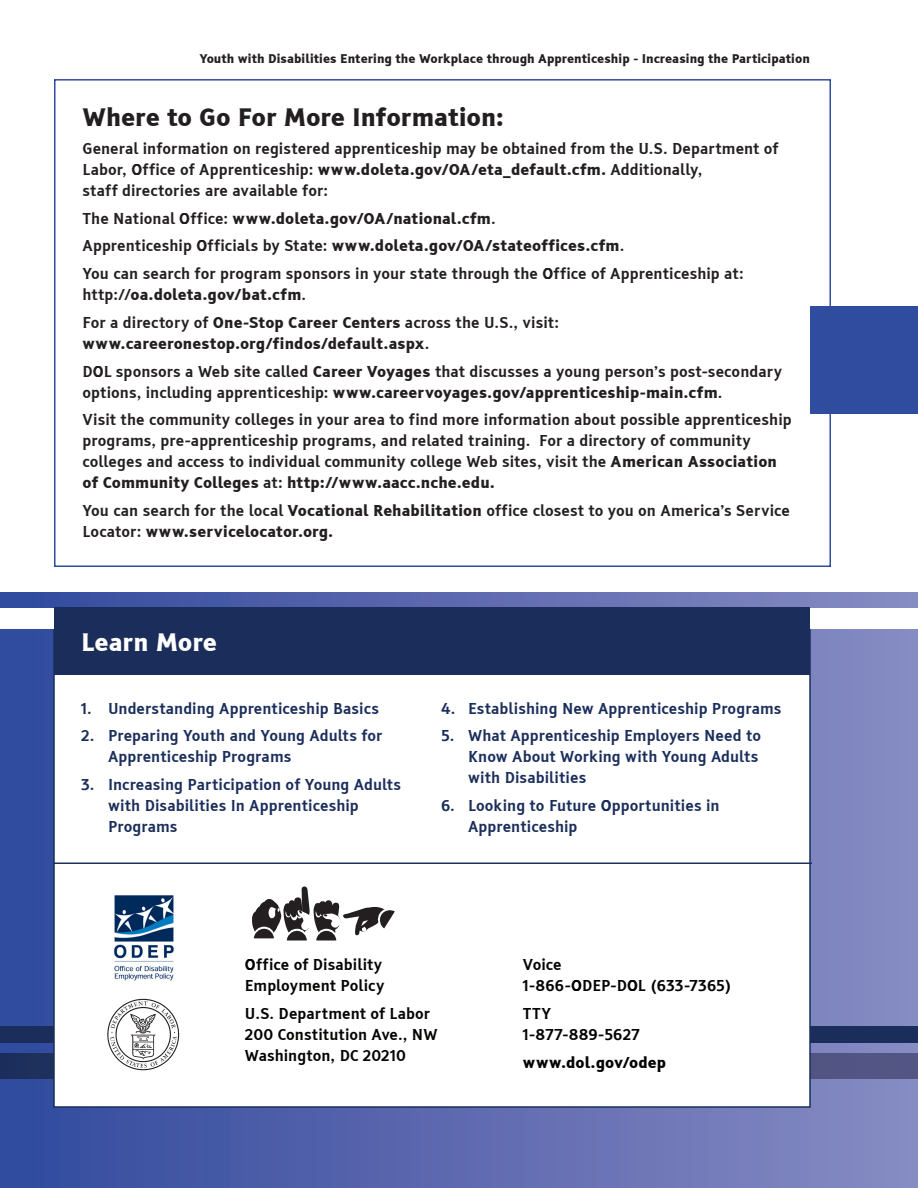
<style>
.page{position:relative;width:918px;height:1188px;background:#fff}
.page>*{position:absolute;margin:0;border:0;box-sizing:border-box;transform-origin:0 0}
.t1{font:700 24px "Tiresias L Pfont";letter-spacing:-.005em;color:#231f20}
.t2{font:700 24px "Tiresias L Pfont";letter-spacing:-.005em;color:#fff}
.t3{font:15px/21px "Tiresias L Pfont";letter-spacing:.005em;color:#231f20}
.t4{font:15px/21px "Tiresias L Pfont";letter-spacing:.005em;color:#1b2e5b}
.t5{font:15px/21px "Tiresias L Pfont";letter-spacing:.005em;color:#040503}
.t6{font:700 15px "Tiresias L Pfont";letter-spacing:.005em;color:#040503}
.t7{font:700 12px "Tiresias L Pfont";color:#231f20}
.s1{font-weight:700}
</style>
<div class="page">
<svg style="left:0;top:593px;width:918px;height:15px;background:#5967ab"></svg>
<div style="left:0;top:629px;width:918px;height:559px;background:linear-gradient(to right,#31499d,#888bc3)"></div>
<div style="left:0;top:1026px;width:918px;height:17px;background:#1b2e5b"></div>
<svg style="left:0;top:1053px;width:918px;height:26px;background:#404876"></svg>
<div style="left:810px;top:306px;width:108px;height:108px;background:#304c9f"></div>
<div style="left:53px;top:629px;width:758px;height:479px;background:#fff;border:2px solid #1b2e5b"></div>
<hr style="left:54px;top:862px;width:758px;height:2px;background:#1b2e5b">
<svg style="left:252px;top:886px;width:143px;height:54px"></svg>
<div style="left:54px;top:608px;width:756px;height:67px;background:#1b2e5b"></div>
<img style="left:107px;top:998px;width:73px;height:73px">
<img style="left:114px;top:895px;width:60px;height:86px">
<p class="t7" style="left:200px;top:51px;width:612px">Youth with Disabilities Entering the Workplace through Apprenticeship - Increasing the Participation</p>
<h1 class="t1" style="left:82px;top:102px;width:423px">Where to Go For More Information:</h1>
<p class="t3" style="left:82px;top:138px;width:698px">General information on registered apprenticeship may be obtained from the U.S. Department of<br>Labor, Office of Apprenticeship: <span class="s1">www.doleta.gov/OA/eta_default.cfm.</span> Additionally,<br>staff directories are available for:</p>
<p class="t3" style="left:82px;top:204px;width:663px;line-height:27.8px">The National Office: <span class="s1">www.doleta.gov/OA/national.cfm</span>.<br>Apprenticeship Officials by State: <span class="s1">www.doleta.gov/OA/stateoffices.cfm</span>.<br>You can search for program sponsors in your state through the Office of Apprenticeship at:</p>
<p class="t3" style="left:82px;top:281px;width:478px;line-height:27.8px">http://<span class="s1">oa.doleta.gov/bat.cfm</span>.<br>For a directory of <span class="s1">One-Stop Career Centers</span> across the U.S., visit:</p>
<p class="t3" style="left:82px;top:330px;width:701px;line-height:27.8px"><span class="s1">www.careeronestop.org/findos/default.aspx</span>.<br>DOL sponsors a Web site called <span class="s1">Career Voyages</span> that discusses a young person’s post-secondary</p>
<p class="t3" style="left:82px;top:378px;width:711px;line-height:27.8px">options, including apprenticeship: <span class="s1">www.careervoyages.gov/apprenticeship-main.cfm</span>.<br>Visit the community colleges in your area to find more information about possible apprenticeship</p>
<p class="t3" style="left:82px;top:431px;width:696px">programs, pre-apprenticeship programs, and related training. For a directory of community colleges and access to individual community college Web sites, visit the <span class="s1">American Association of Community Colleges</span> at: <span class="s1">http://www.aacc.nche.edu.</span></p>
<p class="t3" style="left:82px;top:500px;width:709px">You can search for the local <span class="s1">Vocational Rehabilitation</span> office closest to you on America’s Service<br>Locator: <span class="s1">www.servicelocator.org.</span></p>
<h1 class="t2" style="left:81px;top:627px;width:138px">Learn More</h1>
<p class="t4" style="left:81px;top:698px;width:300px">1. Understanding Apprenticeship Basics</p>
<p class="t4" style="left:108px;top:726px;width:276px;text-indent:-27px">2. Preparing Youth and Young Adults for<br>Apprenticeship Programs</p>
<p class="t4" style="left:108px;top:774px;width:295px;text-indent:-27px">3. Increasing Participation of Young Adults with Disabilities In Apprenticeship<br>Programs</p>
<p class="t4" style="left:441px;top:698px;width:342px">4. Establishing New Apprenticeship Programs</p>
<p class="t4" style="left:468px;top:726px;width:295px;text-indent:-27px">5. What Apprenticeship Employers Need to<br>Know About Working with Young Adults with Disabilities</p>
<p class="t4" style="left:468px;top:795px;width:253px;text-indent:-27px">6. Looking to Future Opportunities in<br>Apprenticeship</p>
<p class="t5" style="left:245px;top:954px;width:141px">Office of Disability<br>Employment Policy</p>
<p class="t5" style="left:245px;top:1003px;width:194px">U.S. Department of Labor<br>200 Constitution Ave., NW<br>Washington, DC 20210</p>
<p class="t5" style="left:523px;top:954px;width:210px">Voice<br>1-866-ODEP-DOL (633-7365)</p>
<p class="t5" style="left:523px;top:1003px;width:119px">TTY<br>1-877-889-5627</p>
<p class="t6" style="left:523px;top:1053px;width:145px">www.dol.gov/odep</p>
</div>
